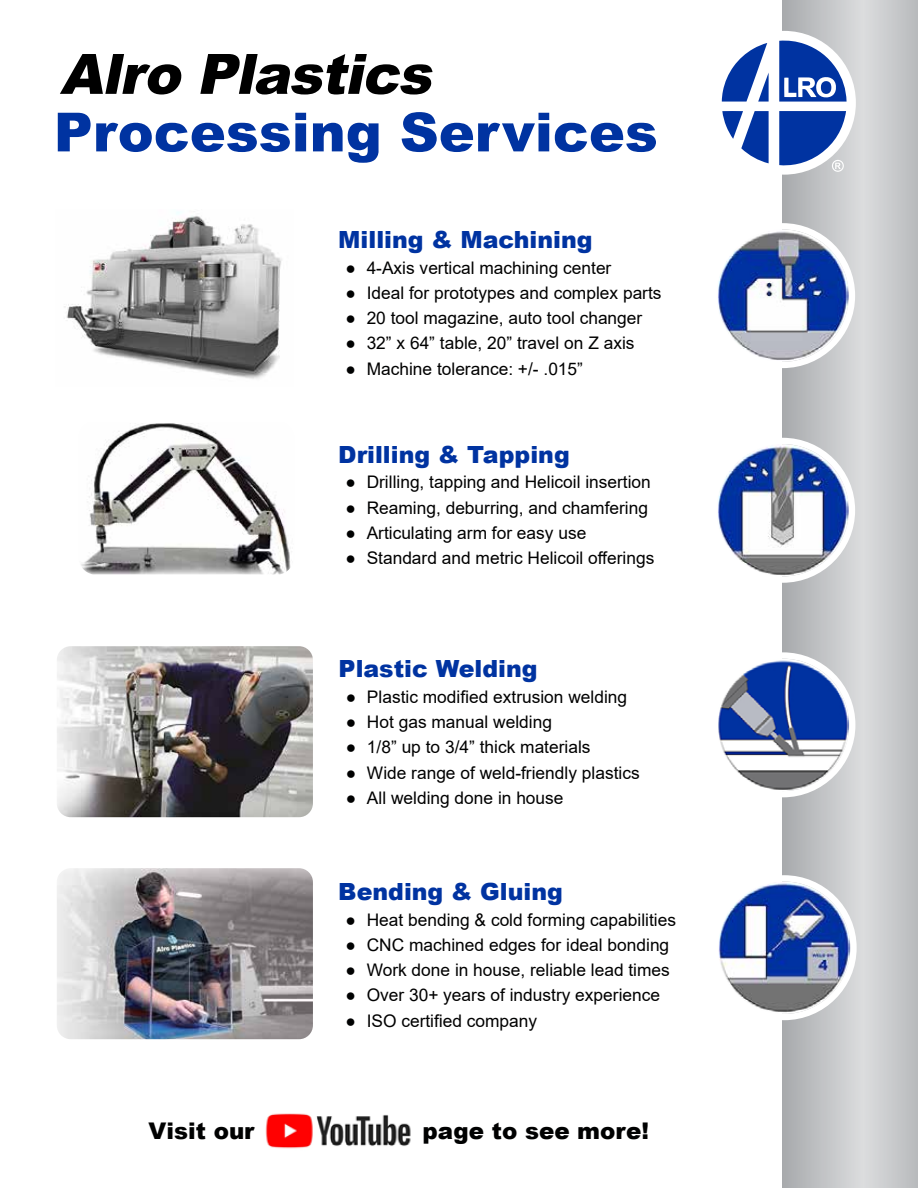
<style>
.page{position:relative;width:918px;height:1188px;background:#fff}
.page>*{position:absolute;margin:0;border:0;box-sizing:border-box;transform-origin:0 0}
.t1{font:900 54px "Arial";color:#0033a1}
.t2{font:900 23.7px "Arial";color:#0033a1}
.t3{font:900 22.95px "Arial";color:#000101}
.t4{font:17.4px "Arial";color:#000101}
</style>
<div class="page">
<svg style="left:782px;top:0;width:136px;height:1188px;background:#c9cbcc"></svg>
<svg style="left:721px;top:31px;width:135px;height:144px"></svg>
<svg style="left:60px;top:54px;width:373px;height:41px"></svg>
<img style="left:265px;top:1113px;width:146px;height:36px">
<img style="left:717px;top:659px;width:132px;height:132px;border-radius:66px">
<div style="left:710px;top:652px;width:145px;height:145px;border:6px solid #fff;border-radius:50%"></div>
<img style="left:57px;top:646px;width:256px;height:171px">
<img style="left:716px;top:229px;width:133px;height:133px;border-radius:66px">
<div style="left:710px;top:223px;width:145px;height:145px;border:6px solid #fff;border-radius:50%"></div>
<img style="left:64px;top:212px;width:218px;height:167px">
<img style="left:716px;top:444px;width:133px;height:132px;border-radius:66px">
<div style="left:710px;top:438px;width:145px;height:145px;border:6px solid #fff;border-radius:50%"></div>
<img style="left:81px;top:423px;width:210px;height:151px">
<img style="left:718px;top:882px;width:132px;height:132px;border-radius:66px">
<div style="left:712px;top:875px;width:145px;height:145px;border:6px solid #fff;border-radius:50%"></div>
<img style="left:57px;top:868px;width:256px;height:171px">
<h1 class="t1" style="left:54px;top:93px;width:606px">Processing Services</h1>
<h2 class="t2" style="left:338px;top:222px;width:256px">Milling &amp; Machining</h2>
<p class="t4" style="left:345px;top:256px;width:268px">● 4-Axis vertical machining center</p>
<p class="t4" style="left:345px;top:281px;width:318px">● Ideal for prototypes and complex parts</p>
<p class="t4" style="left:345px;top:306px;width:298px">● 20 tool magazine, auto tool changer</p>
<p class="t4" style="left:345px;top:331px;width:291px">● 32” x 64” table, 20” travel on Z axis</p>
<p class="t4" style="left:345px;top:357px;width:239px">● Machine tolerance: +/- .015”</p>
<h2 class="t2" style="left:338px;top:437px;width:233px">Drilling &amp; Tapping</h2>
<p class="t4" style="left:345px;top:470px;width:307px">● Drilling, tapping and Helicoil insertion</p>
<p class="t4" style="left:345px;top:495px;width:304px">● Reaming, deburring, and chamfering</p>
<p class="t4" style="left:345px;top:521px;width:242px">● Articulating arm for easy use</p>
<p class="t4" style="left:345px;top:546px;width:311px">● Standard and metric Helicoil offerings</p>
<h2 class="t2" style="left:339px;top:652px;width:201px">Plastic Welding</h2>
<p class="t4" style="left:346px;top:685px;width:283px">● Plastic modified extrusion welding</p>
<p class="t4" style="left:346px;top:710px;width:208px">● Hot gas manual welding</p>
<p class="t4" style="left:346px;top:735px;width:246px">● 1/8” up to 3/4” thick materials</p>
<p class="t4" style="left:346px;top:761px;width:295px">● Wide range of weld-friendly plastics</p>
<p class="t4" style="left:346px;top:786px;width:219px">● All welding done in house</p>
<h2 class="t2" style="left:338px;top:874px;width:226px">Bending &amp; Gluing</h2>
<p class="t4" style="left:345px;top:908px;width:332px">● Heat bending &amp; cold forming capabilities</p>
<p class="t4" style="left:345px;top:933px;width:325px">● CNC machined edges for ideal bonding</p>
<p class="t4" style="left:345px;top:958px;width:326px">● Work done in house, reliable lead times</p>
<p class="t4" style="left:345px;top:983px;width:316px">● Over 30+ years of industry experience</p>
<p class="t4" style="left:345px;top:1009px;width:193px">● ISO certified company</p>
<h3 class="t3" style="left:148px;top:1114px;width:108px">Visit our</h3>
<h3 class="t3" style="left:423px;top:1114px;width:228px">page to see more!</h3>
</div>
